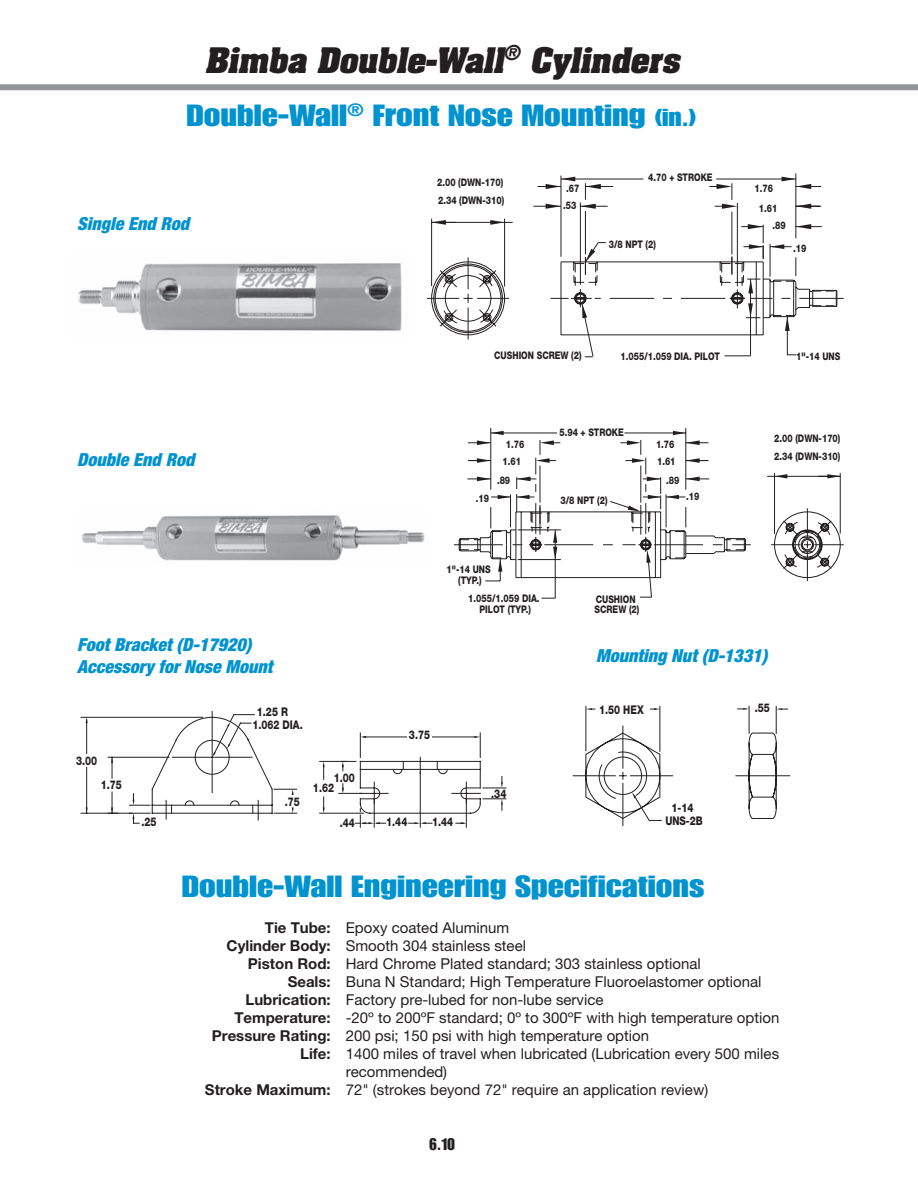
<style>
.page{position:relative;width:918px;height:1188px;background:#fff}
.page>*{position:absolute;margin:0;border:0;box-sizing:border-box;transform-origin:0 0}
.t1{font:30px "Impact LT Std";color:#0093d0;scale:1.2 1}
.t2{font:italic 700 30px "Aachen Std";color:#231f20}
.t3{font:italic 900 condensed 18px/21.6px "Helvetica Neue LT Std";color:#0093d0}
.t4{font:16.5px "Impact LT Std";color:#231f20}
.t5{font:15px "Helvetica Neue LT Std";color:#231f20}
.t6{font:800 12px/9.9px "Helvetica Neue";color:#231f20;scale:.8 1}
.t7{font:800 10.5px/10.5px "Helvetica Neue";color:#231f20;text-align:center;scale:.8 1}
.s1{font-size:24px}
.s2{font-weight:700}
</style>
<div class="page">
<div style="left:0;top:84px;width:918px;height:6px;background:#939598"></div>
<img style="left:78px;top:263px;width:324px;height:68px">
<img style="left:82px;top:515px;width:343px;height:46px">
<hr style="left:795px;top:173px;width:1px;height:65px;background:#231f20">
<hr style="left:737px;top:203px;width:1px;height:83px;background:#231f20">
<hr style="left:427px;top:298px;width:32px;height:1px;background:#231f20">
<hr style="left:585px;top:211px;width:1px;height:43px;background:#231f20">
<hr style="left:561px;top:176px;width:1px;height:81px;background:#231f20">
<svg style="left:796px;top:204px;width:25px;height:5px"></svg>
<hr style="left:580px;top:203px;width:1px;height:82px;background:#231f20">
<svg style="left:709px;top:183px;width:28px;height:26px"></svg>
<hr style="left:561px;top:179px;width:82px;height:1px;background:#231f20">
<svg style="left:533px;top:177px;width:80px;height:32px"></svg>
<hr style="left:732px;top:212px;width:1px;height:43px;background:#231f20">
<hr style="left:431px;top:219px;width:1px;height:67px;background:#231f20">
<hr style="left:504px;top:219px;width:1px;height:67px;background:#231f20">
<svg style="left:782px;top:177px;width:39px;height:12px"></svg>
<hr style="left:716px;top:179px;width:80px;height:1px;background:#231f20">
<svg style="left:431px;top:220px;width:413px;height:137px"></svg>
<hr style="left:685px;top:428px;width:1px;height:62px;background:#231f20">
<hr style="left:490px;top:428px;width:1px;height:62px;background:#231f20">
<svg style="left:454px;top:431px;width:390px;height:168px"></svg>
<hr style="left:491px;top:433px;width:66px;height:1px;background:#231f20">
<hr style="left:81px;top:717px;width:122px;height:1px;background:#231f20">
<hr style="left:86px;top:720px;width:1px;height:34px;background:#231f20">
<hr style="left:86px;top:767px;width:1px;height:46px;background:#231f20">
<hr style="left:81px;top:813px;width:69px;height:1px;background:#231f20">
<svg style="left:107px;top:712px;width:399px;height:115px"></svg>
<svg style="left:573px;top:705px;width:217px;height:121px"></svg>
<p class="t2" style="left:205px;top:39px;width:484px">Bimba Double-Wall<sup>®</sup> Cylinders</p>
<p class="t1" style="left:187px;top:98px;width:427px">Double-Wall<sup>®</sup> Front Nose Mounting <span class="s1">(in.)</span></p>
<p class="t7" style="left:437px;top:177px;width:84px">2.00 (DWN-170)</p>
<p class="t7" style="left:566px;top:183px;width:18px">.67</p>
<p class="t7" style="left:648px;top:172px;width:82px">4.70 + STROKE</p>
<p class="t7" style="left:755px;top:183px;width:25px">1.76</p>
<p class="t3" style="left:77px;top:213px;width:114px">Single End Rod</p>
<p class="t3" style="left:77px;top:449px;width:119px">Double End Rod</p>
<p class="t7" style="left:438px;top:195px;width:84px">2.34 (DWN-310)</p>
<p class="t7" style="left:563px;top:200px;width:18px">.53</p>
<p class="t7" style="left:759px;top:203px;width:25px">1.61</p>
<p class="t7" style="left:609px;top:239px;width:60px">3/8 NPT (2)</p>
<p class="t7" style="left:773px;top:220px;width:18px">.89</p>
<p class="t7" style="left:793px;top:243px;width:18px">.19</p>
<p class="t7" style="left:494px;top:350px;width:111px">CUSHION SCREW (2)</p>
<p class="t7" style="left:621px;top:351px;width:126px">1.055/1.059 DIA. PILOT</p>
<p class="t7" style="left:796px;top:351px;width:57px">1"-14 UNS</p>
<p class="t7" style="left:506px;top:439px;width:25px">1.76</p>
<p class="t7" style="left:559px;top:427px;width:82px">5.94 + STROKE</p>
<p class="t7" style="left:656px;top:439px;width:25px">1.76</p>
<p class="t7" style="left:774px;top:433px;width:84px">2.00 (DWN-170)</p>
<p class="t7" style="left:503px;top:457px;width:25px">1.61</p>
<p class="t7" style="left:657px;top:457px;width:25px">1.61</p>
<p class="t7" style="left:774px;top:451px;width:84px">2.34 (DWN-310)</p>
<p class="t7" style="left:497px;top:475px;width:18px">.89</p>
<p class="t7" style="left:666px;top:475px;width:18px">.89</p>
<p class="t7" style="left:476px;top:493px;width:18px">.19</p>
<p class="t7" style="left:561px;top:495px;width:60px">3/8 NPT (2)</p>
<p class="t7" style="left:686px;top:491px;width:18px">.19</p>
<p class="t7" style="left:447px;top:564px;width:57px">1"-14 UNS (TYP.)</p>
<p class="t7" style="left:468px;top:593px;width:91px">1.055/1.059 DIA.<br>PILOT (TYP.)</p>
<p class="t7" style="left:595px;top:594px;width:57px;text-align:left">CUSHION<br>SCREW (2)</p>
<p class="t3" style="left:77px;top:634px;width:197px">Foot Bracket (D-17920)<br>Accessory for Nose Mount</p>
<p class="t3" style="left:596px;top:644px;width:173px">Mounting Nut (D-1331)</p>
<p class="t6" style="left:257px;top:707px;width:40px">1.25 R</p>
<p class="t6" style="left:599px;top:705px;width:57px">1.50 HEX</p>
<p class="t6" style="left:755px;top:703px;width:20px">.55</p>
<p class="t6" style="left:76px;top:756px;width:28px">3.00</p>
<p class="t6" style="left:101px;top:780px;width:28px">1.75</p>
<p class="t6" style="left:141px;top:817px;width:20px">.25</p>
<p class="t6" style="left:252px;top:720px;width:64px">1.062 DIA.</p>
<p class="t6" style="left:409px;top:730px;width:28px">3.75</p>
<p class="t6" style="left:285px;top:796px;width:20px">.75</p>
<p class="t6" style="left:313px;top:773px;width:54px;text-indent:21px">1.00<br>1.62</p>
<p class="t6" style="left:340px;top:818px;width:20px">.44</p>
<p class="t6" style="left:386px;top:817px;width:28px">1.44</p>
<p class="t6" style="left:432px;top:817px;width:28px">1.44</p>
<p class="t6" style="left:491px;top:789px;width:20px">.34</p>
<p class="t6" style="left:665px;top:801px;width:48px;line-height:13.2px;text-align:center">1-14<br>UNS-2B</p>
<p class="t1" style="left:182px;top:869px;width:437px">Double-Wall Engineering Specifications</p>
<p class="t5" style="left:265px;top:919px;width:246px"><span class="s2">Tie Tube:</span> Epoxy coated Aluminum</p>
<p class="t5" style="left:227px;top:937px;width:301px"><span class="s2">Cylinder Body:</span> Smooth 304 stainless steel</p>
<p class="t5" style="left:248px;top:955px;width:454px"><span class="s2">Piston Rod:</span> Hard Chrome Plated standard; 303 stainless optional</p>
<p class="t5" style="left:288px;top:973px;width:475px"><span class="s2">Seals:</span> Buna N Standard; High Temperature Fluoroelastomer optional</p>
<p class="t5" style="left:245px;top:991px;width:360px"><span class="s2">Lubrication:</span> Factory pre-lubed for non-lube service</p>
<p class="t5" style="left:234px;top:1009px;width:547px"><span class="s2">Temperature:</span> -20º to 200ºF standard; 0º to 300ºF with high temperature option</p>
<p class="t5" style="left:212px;top:1027px;width:439px"><span class="s2">Pressure Rating:</span> 200 psi; 150 psi with high temperature option</p>
<p class="t5" style="left:300px;top:1045px;width:480px"><span class="s2">Life:</span> 1400 miles of travel when lubricated (Lubrication every 500 miles</p>
<p class="t5" style="left:346px;top:1063px;width:103px">recommended)</p>
<p class="t5" style="left:205px;top:1081px;width:505px"><span class="s2">Stroke Maximum:</span> 72" (strokes beyond 72" require an application review)</p>
<p class="t4" style="left:429px;top:1134px;width:27px">6.10</p>
</div>
